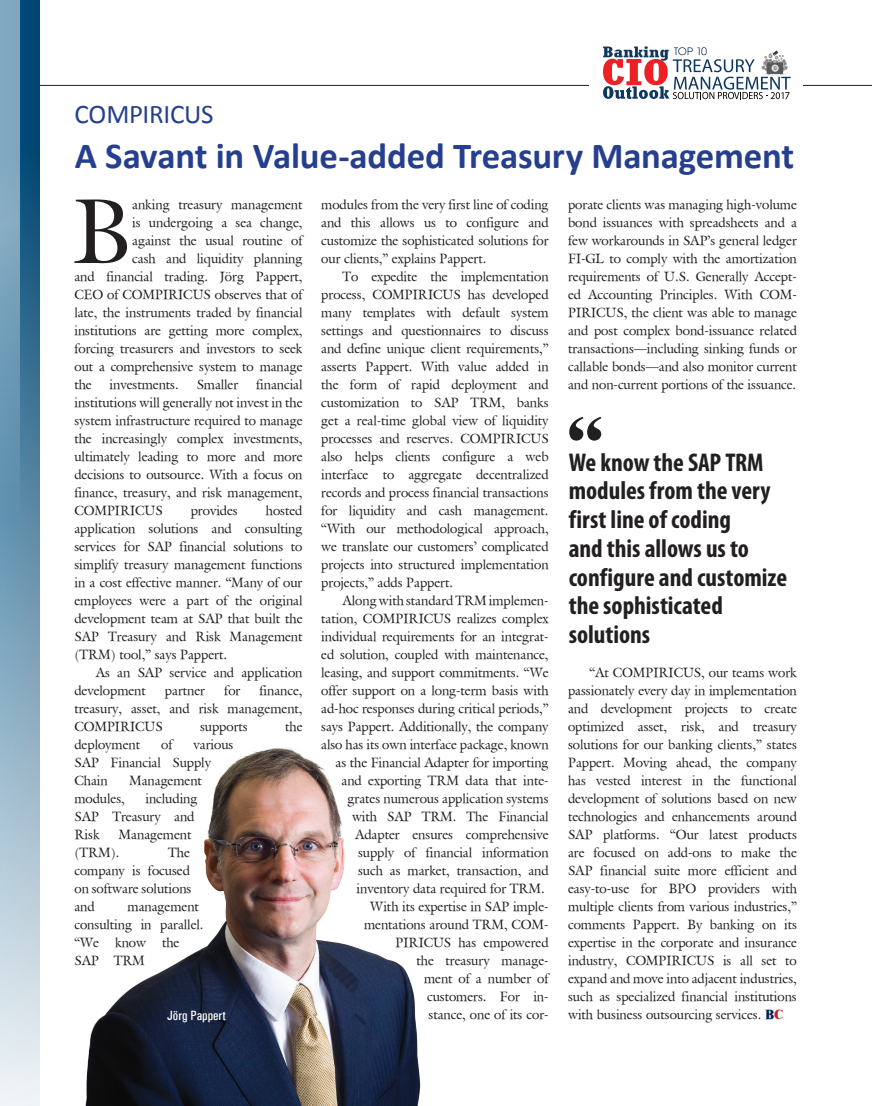
<style>
.page{position:relative;width:872px;height:1106px;background:#fff}
.page>*{position:absolute;margin:0;border:0;box-sizing:border-box;transform-origin:0 0}
.t1{font:92.55px "Galant Normal";color:#231f20}
.t2{font:700 36.75px "Calibri";letter-spacing:-.005em;color:#253f8e}
.t3{font:27px "Calibri";letter-spacing:-.01em;color:#253f8e}
.t4{font:700 condensed 25.65px/28.7px "Myriad Pro";color:#231f20}
.t5{font:13.5px/18px "Galant Normal";color:#231f20;text-align:justify}
.t6{font:500 condensed 13.5px "Univers";color:#fff}
.s1{font-family:"Times New Roman";font-weight:800;color:#002453}
.s2{font-family:"Times New Roman";font-weight:800;color:#be1e23}
</style>
<div class="page">
<hr style="left:0;top:85px;width:872px;height:1px;background:#231f20">
<svg style="left:569px;top:417px;width:32px;height:23px"></svg>
<svg style="left:0;top:0;width:40px;height:678px;background:#407698"></svg>
<div style="left:0;top:0;width:20px;height:518px;background:linear-gradient(to bottom,#8bafc4,#6292af)"></div>
<img style="left:0;top:678px;width:421px;height:428px">
<div style="left:589px;top:41px;width:213px;height:74px;background:#fff"></div>
<svg style="left:603px;top:46px;width:187px;height:53px"></svg>
<h3 class="t3" style="left:74px;top:97px;width:141px">COMPIRICUS</h3>
<h2 class="t2" style="left:75px;top:133px;width:721px">A Savant in Value-added Treasury Management</h2>
<h1 class="t1" style="left:73px;top:172px;width:61px">B</h1>
<p class="t5" style="left:132px;top:195px;width:172px">anking treasury management</p>
<p class="t5" style="left:132px;top:213px;width:172px">is undergoing a sea change,</p>
<p class="t5" style="left:132px;top:231px;width:172px">against the usual routine of</p>
<p class="t5" style="left:132px;top:249px;width:172px">cash and liquidity planning</p>
<p class="t5" style="left:74px;top:267px;width:229px">and financial trading. Jörg Pappert,</p>
<p class="t5" style="left:74px;top:285px;width:229px">CEO of COMPIRICUS observes that of</p>
<p class="t5" style="left:74px;top:303px;width:229px">late, the instruments traded by financial</p>
<p class="t5" style="left:74px;top:321px;width:229px">institutions are getting more complex,</p>
<p class="t5" style="left:74px;top:339px;width:229px">forcing treasurers and investors to seek</p>
<p class="t5" style="left:74px;top:357px;width:229px">out a comprehensive system to manage</p>
<p class="t5" style="left:74px;top:375px;width:19px">the</p>
<p class="t5" style="left:110px;top:375px;width:71px">investments.</p>
<p class="t5" style="left:197px;top:375px;width:43px">Smaller</p>
<p class="t5" style="left:74px;top:375px;width:229px;text-indent:182px">financial institutions will generally not invest in the system infrastructure required to manage the increasingly complex investments, ultimately leading to more and more decisions to outsource. With a focus on finance, treasury, and risk management, COMPIRICUS</p>
<p class="t5" style="left:74px;top:501px;width:229px;text-indent:191px">hosted application solutions and consulting services for SAP financial solutions to simplify treasury management functions in a cost effective manner. “Many of our employees were a part of the original development team at SAP that built the SAP Treasury and Risk Management (TRM) tool,” says Pappert.</p>
<p class="t5" style="left:74px;top:663px;width:229px;text-indent:21px">As an SAP service and application development</p>
<p class="t5" style="left:191px;top:501px;width:49px">provides</p>
<p class="t5" style="left:74px;top:681px;width:229px;text-indent:185px">finance, treasury, asset, and risk management, COMPIRICUS</p>
<p class="t5" style="left:165px;top:681px;width:42px">partner</p>
<p class="t5" style="left:224px;top:681px;width:18px">for</p>
<p class="t5" style="left:200px;top:717px;width:49px">supports</p>
<p class="t5" style="left:285px;top:717px;width:19px">the</p>
<p class="t5" style="left:74px;top:735px;width:67px">deployment</p>
<p class="t5" style="left:161px;top:735px;width:13px">of</p>
<p class="t5" style="left:74px;top:735px;width:160px;text-align:left;text-indent:119px">various<br>SAP Financial Supply<br>Chain</p>
<p class="t5" style="left:129px;top:771px;width:74px">Management</p>
<p class="t5" style="left:74px;top:789px;width:52px">modules,</p>
<p class="t5" style="left:74px;top:789px;width:124px;text-align:left;text-indent:71px">including<br>SAP Treasury and<br>Risk</p>
<p class="t5" style="left:74px;top:825px;width:118px;text-indent:44px">Management (TRM).</p>
<p class="t5" style="left:74px;top:843px;width:118px;text-indent:94px">The company is focused on software solutions and</p>
<p class="t5" style="left:74px;top:897px;width:130px;text-align:left;text-indent:53px">management consulting in parallel. “We know the<br>SAP TRM</p>
<p class="t6" style="left:167px;top:1007px;width:60px">Jörg Pappert</p>
<p class="t5" style="left:321px;top:195px;width:229px">modules from the very first line of coding and this allows us to configure and customize the sophisticated solutions for our clients,” explains Pappert.</p>
<p class="t5" style="left:321px;top:267px;width:229px;text-indent:21px">To expedite the implementation process, COMPIRICUS has developed many templates with default system settings and questionnaires to discuss and define unique client requirements,” asserts Pappert. With value added in the form of rapid deployment and customization to SAP TRM, banks get a real-time global view of liquidity processes and reserves. COMPIRICUS also helps clients configure a web interface to aggregate decentralized records and process financial transactions for liquidity and cash management. “With our methodological approach, we translate our customers’ complicated projects into structured implementation projects,” adds Pappert.</p>
<p class="t5" style="left:321px;top:591px;width:229px;text-align:right">Along with standard TRM implemen&shy;tation, COMPIRICUS realizes complex individual requirements for an integrat&shy;ed solution, coupled with maintenance, leasing, and support commitments. “We offer support on a long-term basis with ad-hoc responses during critical periods,” says Pappert. Additionally, the company also has its own interface package, known as the Financial Adapter for importing and exporting TRM data that inte&shy;grates numerous application systems with SAP TRM. The Financial<br>Adapter ensures comprehensive supply of financial information<br>such as market, transaction, and inventory data required for TRM.<br>With its expertise in SAP imple&shy;mentations around TRM, COM-<br>PIRICUS has empowered<br>the treasury manage-<br>ment of a number of<br>customers. For in-<br>stance, one of its cor-</p>
<p class="t5" style="left:568px;top:195px;width:230px">porate clients was managing high-volume bond issuances with spreadsheets and a few workarounds in SAP’s general ledger FI-GL to comply with the amortization requirements of U.S. Generally Accept&shy;ed Accounting Principles. With COM-PIRICUS, the client was able to manage and post complex bond-issuance related transactions—including sinking funds or callable bonds—and also monitor current and non-current portions of the issuance.</p>
<h3 class="t4" style="left:569px;top:447px;width:220px">We know the SAP TRM modules from the very first line of coding<br>and this allows us to configure and customize the sophisticated solutions</h3>
<p class="t5" style="left:568px;top:663px;width:230px;text-indent:21px">“At COMPIRICUS, our teams work passionately every day in implementation and development projects to create optimized asset, risk, and treasury solutions for our banking clients,” states Pappert. Moving ahead, the company has vested interest in the functional development of solutions based on new technologies and enhancements around SAP platforms. “Our latest products are focused on add-ons to make the SAP financial suite more efficient and easy-to-use for BPO providers with multiple clients from various industries,” comments Pappert. By banking on its expertise in the corporate and insurance industry, COMPIRICUS is all set to expand and move into adjacent industries, such as specialized financial institutions with business outsourcing services. <span class="s1">B</span><span class="s2">C</span></p>
</div>
